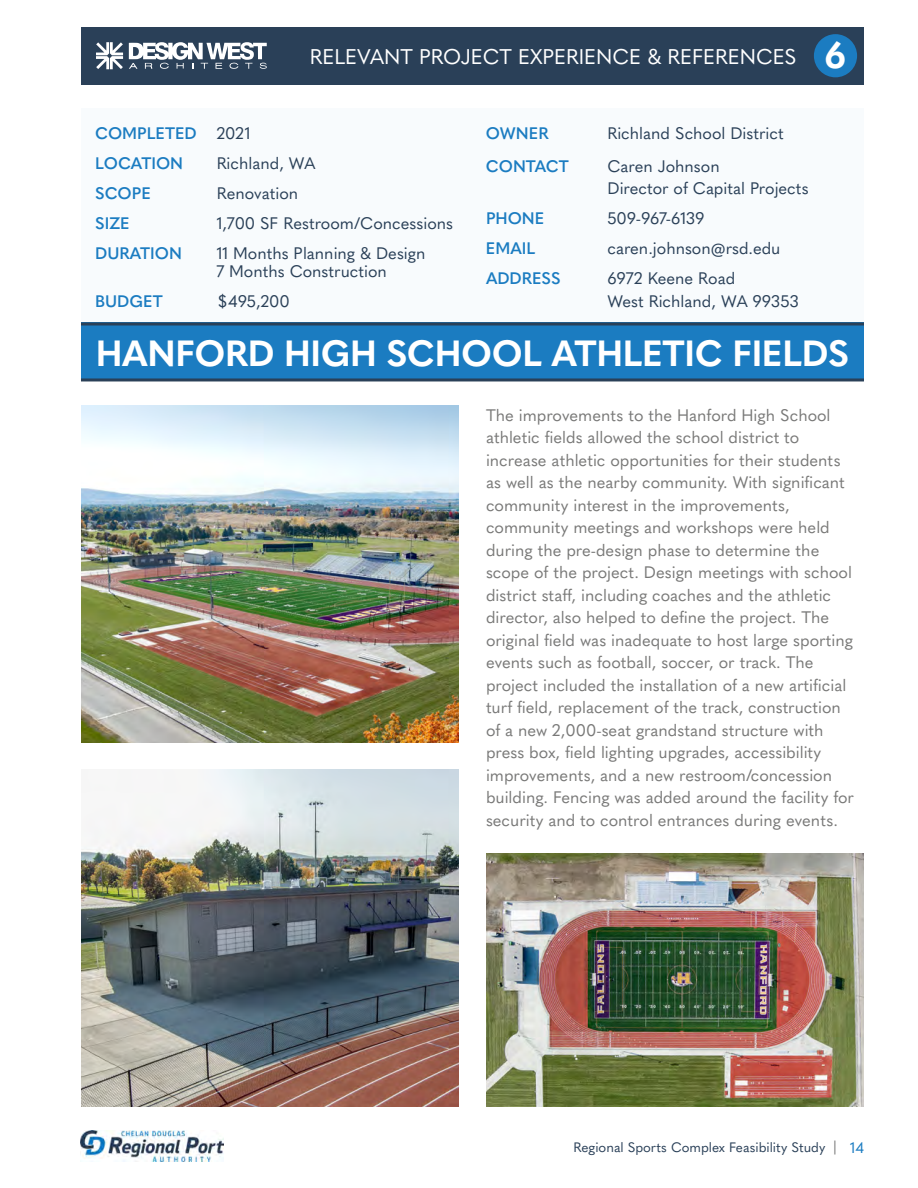
<style>
.page{position:relative;width:918px;height:1188px;background:#fff}
.page>*{position:absolute;margin:0;border:0;box-sizing:border-box;transform-origin:0 0}
.t1{font:700 36px "Quasimoda";letter-spacing:-.01em;color:#fff}
.t2{font:21px "Quasimoda";color:#fff}
.t3{font:16.5px/22.5px "Quasimoda";color:#797978}
.t4{font:16.5px/22.5px "Quasimoda";color:#2a4058}
.t5{font:600 16.5px "Quasimoda";color:#1b7cc1}
.t6{font:13.5px "Quasimoda";color:#2a4058}
.s1{font-weight:400;color:#2a4058}
.s2{color:#797978}
.s3{font-size:15px;color:#1b7cc1}
</style>
<div class="page">
<img style="left:81px;top:1131px;width:142px;height:30px">
<div style="left:81px;top:27px;width:783px;height:57px;background:#2a4058"></div>
<div style="left:814px;top:34px;width:43px;height:43px;background:#1b7cc1;border-radius:50%"></div>
<svg style="left:96px;top:42px;width:27px;height:27px"></svg>
<svg style="left:129px;top:42px;width:138px;height:27px"></svg>
<div style="left:81px;top:108px;width:783px;height:216px;background:#f8fbfd"></div>
<img style="left:81px;top:405px;width:378px;height:337px">
<div style="left:81px;top:322px;width:783px;height:59px;background:#1b7cc1"></div>
<svg style="left:81px;top:322px;width:783px;height:4px;background:#264e72"></svg>
<hr style="left:81px;top:378px;width:783px;height:3px;background:#2a4058">
<img style="left:81px;top:770px;width:378px;height:337px">
<img style="left:486px;top:853px;width:378px;height:254px">
<p class="t2" style="left:310px;top:41px;width:488px">RELEVANT PROJECT EXPERIENCE &amp; REFERENCES</p>
<p class="t1" style="left:825px;top:28px;width:23px">6</p>
<p class="t5" style="left:486px;top:120px;width:64px">OWNER</p>
<p class="t4" style="left:608px;top:121px;width:178px">Richland School District</p>
<p class="t5" style="left:486px;top:153px;width:84px">CONTACT</p>
<p class="t4" style="left:608px;top:154px;width:114px">Caren Johnson</p>
<p class="t4" style="left:608px;top:176px;width:203px">Director of Capital Projects</p>
<p class="t5" style="left:486px;top:206px;width:60px">PHONE</p>
<p class="t4" style="left:608px;top:206px;width:99px">509-967-6139</p>
<p class="t5" style="left:486px;top:236px;width:51px">EMAIL</p>
<p class="t4" style="left:608px;top:236px;width:174px">caren.johnson@rsd.edu</p>
<p class="t5" style="left:486px;top:266px;width:76px">ADDRESS</p>
<p class="t4" style="left:608px;top:266px;width:193px">6972 Keene Road<br>West Richland, WA 99353</p>
<p class="t1" style="left:96px;top:325px;width:755px">HANFORD HIGH SCHOOL ATHLETIC FIELDS</p>
<p class="t5" style="left:95px;top:120px;width:157px">COMPLETED <span class="s1">2021</span></p>
<p class="t5" style="left:95px;top:150px;width:89px">LOCATION</p>
<p class="t4" style="left:217px;top:151px;width:100px">Richland, WA</p>
<p class="t5" style="left:95px;top:180px;width:57px">SCOPE</p>
<p class="t4" style="left:217px;top:181px;width:83px">Renovation</p>
<p class="t5" style="left:95px;top:210px;width:36px">SIZE</p>
<p class="t4" style="left:217px;top:211px;width:238px">1,700 SF Restroom/Concessions</p>
<p class="t5" style="left:95px;top:240px;width:88px">DURATION</p>
<p class="t4" style="left:217px;top:241px;width:210px">11 Months Planning &amp; Design</p>
<p class="t4" style="left:217px;top:259px;width:172px">7 Months Construction</p>
<p class="t5" style="left:95px;top:288px;width:69px">BUDGET</p>
<p class="t4" style="left:217px;top:289px;width:75px">$495,200</p>
<p class="t3" style="left:486px;top:402px;width:370px">The improvements to the Hanford High School athletic fields allowed the school district to increase athletic opportunities for their students as well as the nearby community. With significant community interest in the improvements, community meetings and workshops were held during the pre-design phase to determine the scope of the project. Design meetings with school district staff, including coaches and the athletic director, also helped to define the project. The original field was inadequate to host large sporting events such as football, soccer, or track. The project included the installation of a new artificial turf field, replacement of the track, construction of a new 2,000-seat grandstand structure with press box, field lighting upgrades, accessibility improvements, and a new restroom/concession building. Fencing was added around the facility for security and to control entrances during events.</p>
<p class="t6" style="left:573px;top:1137px;width:292px">Regional Sports Complex Feasibility Study <span class="s2">|</span> <span class="s3">14</span></p>
</div>
